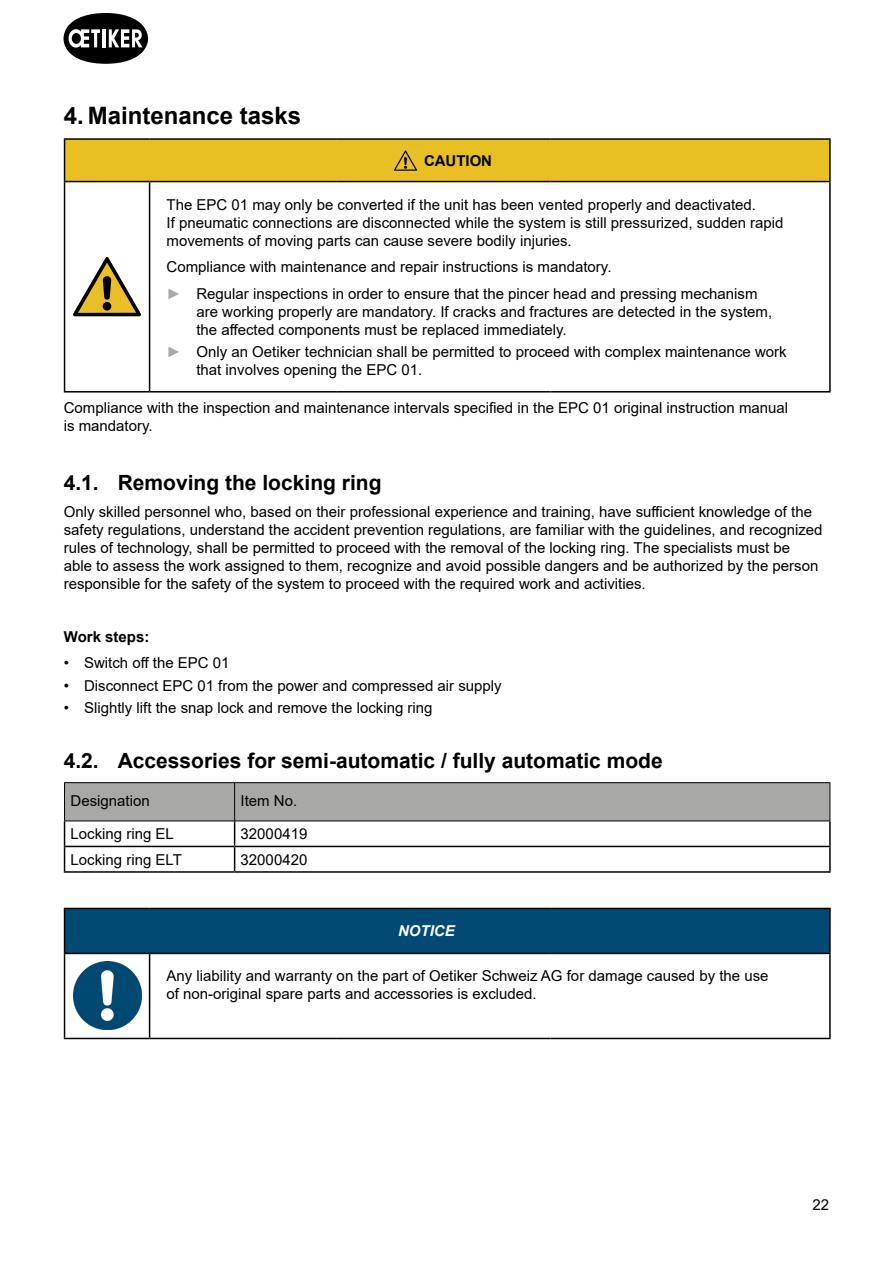
<style>
.page{position:relative;width:893px;height:1263px;background:#fff}
.page>*{position:absolute;margin:0;border:0;box-sizing:border-box;transform-origin:0 0}
.t1{font:700 24px "Arial";color:#000}
.t2{font:700 21px "Arial";color:#000}
.t3{font:15px/18px "Arial";color:#000}
.t4{font:700 15px "Arial";letter-spacing:-.005em;color:#000}
.t5{font:italic 700 15px "Arial";color:#fff}
.s1{color:#a8a8a7}
</style>
<div class="page">
<svg style="left:64px;top:13px;width:84px;height:51px"></svg>
<div style="left:65px;top:140px;width:764px;height:41px;background:#e7bf23"></div>
<hr style="left:64px;top:138px;width:86px;height:2px;background:#000">
<hr style="left:64px;top:140px;width:1px;height:41px;background:#000">
<hr style="left:150px;top:138px;width:186px;height:2px;background:#000">
<hr style="left:336px;top:138px;width:215px;height:2px;background:#000">
<hr style="left:551px;top:138px;width:280px;height:2px;background:#000">
<hr style="left:829px;top:140px;width:2px;height:41px;background:#000">
<hr style="left:64px;top:181px;width:86px;height:1px;background:#000">
<hr style="left:64px;top:182px;width:1px;height:209px;background:#000">
<hr style="left:150px;top:181px;width:186px;height:1px;background:#000">
<hr style="left:149px;top:182px;width:1px;height:209px;background:#000">
<hr style="left:336px;top:181px;width:215px;height:1px;background:#000">
<hr style="left:551px;top:181px;width:280px;height:1px;background:#000">
<hr style="left:829px;top:182px;width:2px;height:209px;background:#000">
<hr style="left:64px;top:391px;width:86px;height:1px;background:#000">
<hr style="left:150px;top:391px;width:186px;height:1px;background:#000">
<hr style="left:336px;top:391px;width:215px;height:1px;background:#000">
<hr style="left:551px;top:391px;width:280px;height:1px;background:#000">
<img style="left:395px;top:148px;width:29px;height:25px">
<svg style="left:73px;top:257px;width:68px;height:59px"></svg>
<div style="left:103px;top:302px;width:8px;height:9px;background:#000;border-radius:50%"></div>
<hr style="left:829px;top:821px;width:2px;height:25px;background:#000">
<hr style="left:235px;top:846px;width:596px;height:1px;background:#000">
<svg style="left:64px;top:783px;width:766px;height:88px"></svg>
<hr style="left:829px;top:847px;width:2px;height:24px;background:#000">
<hr style="left:64px;top:871px;width:171px;height:2px;background:#000">
<hr style="left:235px;top:871px;width:596px;height:2px;background:#000">
<hr style="left:64px;top:782px;width:171px;height:1px;background:#000">
<hr style="left:64px;top:783px;width:1px;height:37px;background:#000">
<hr style="left:64px;top:820px;width:171px;height:1px;background:#000">
<hr style="left:235px;top:782px;width:595px;height:1px;background:#000">
<hr style="left:234px;top:783px;width:1px;height:37px;background:#000">
<hr style="left:830px;top:783px;width:1px;height:37px;background:#000">
<hr style="left:235px;top:820px;width:595px;height:1px;background:#000">
<div style="left:65px;top:909px;width:764px;height:44px;background:#014a73"></div>
<hr style="left:64px;top:908px;width:86px;height:1px;background:#000">
<hr style="left:64px;top:909px;width:1px;height:44px;background:#000">
<hr style="left:150px;top:908px;width:186px;height:1px;background:#000">
<hr style="left:336px;top:908px;width:215px;height:1px;background:#000">
<hr style="left:551px;top:908px;width:280px;height:1px;background:#000">
<hr style="left:829px;top:909px;width:2px;height:44px;background:#000">
<hr style="left:64px;top:953px;width:86px;height:1px;background:#000">
<hr style="left:64px;top:954px;width:1px;height:84px;background:#000">
<hr style="left:150px;top:953px;width:186px;height:1px;background:#000">
<hr style="left:149px;top:954px;width:1px;height:84px;background:#000">
<hr style="left:336px;top:953px;width:215px;height:1px;background:#000">
<hr style="left:551px;top:953px;width:280px;height:1px;background:#000">
<hr style="left:829px;top:954px;width:2px;height:84px;background:#000">
<hr style="left:64px;top:1038px;width:86px;height:1px;background:#000">
<hr style="left:150px;top:1038px;width:186px;height:1px;background:#000">
<hr style="left:336px;top:1038px;width:215px;height:1px;background:#000">
<hr style="left:551px;top:1038px;width:280px;height:1px;background:#000">
<img style="left:73px;top:962px;width:68px;height:68px">
<h1 class="t1" style="left:64px;top:98px;width:239px">4. Maintenance tasks</h1>
<p class="t4" style="left:424px;top:150px;width:70px">CAUTION</p>
<p class="t3" style="left:167px;top:195px;width:618px">The EPC 01 may only be converted if the unit has been vented properly and deactivated.<br>If pneumatic connections are disconnected while the system is still pressurized, sudden rapid movements of moving parts can cause severe bodily injuries.</p>
<p class="t3" style="left:167px;top:253px;width:592px;line-height:26.5px">Compliance with maintenance and repair instructions is mandatory.<br><span class="s1">►</span> Regular inspections in order to ensure that the pincer head and pressing mechanism</p>
<p class="t3" style="left:196px;top:302px;width:577px">are working properly are mandatory. If cracks and fractures are detected in the system, the affected components must be replaced immediately.</p>
<p class="t3" style="left:196px;top:342px;width:592px;text-indent:-30px"><span class="s1">►</span> Only an Oetiker technician shall be permitted to proceed with complex maintenance work that involves opening the EPC 01.</p>
<p class="t3" style="left:64px;top:399px;width:726px">Compliance with the inspection and maintenance intervals specified in the EPC 01 original instruction manual is mandatory.</p>
<h2 class="t2" style="left:64px;top:468px;width:319px">4.1. Removing the locking ring</h2>
<p class="t3" style="left:64px;top:502px;width:760px">Only skilled personnel who, based on their professional experience and training, have sufficient knowledge of the safety regulations, understand the accident prevention regulations, are familiar with the guidelines, and recognized rules of technology, shall be permitted to proceed with the removal of the locking ring. The specialists must be<br>able to assess the work assigned to them, recognize and avoid possible dangers and be authorized by the person responsible for the safety of the system to proceed with the required work and activities.</p>
<p class="t4" style="left:64px;top:626px;width:87px">Work steps:</p>
<p class="t3" style="left:64px;top:654px;width:167px">• Switch off the EPC 01</p>
<p class="t3" style="left:64px;top:676px;width:439px">• Disconnect EPC 01 from the power and compressed air supply</p>
<p class="t3" style="left:64px;top:698px;width:370px">• Slightly lift the snap lock and remove the locking ring</p>
<h2 class="t2" style="left:64px;top:746px;width:600px">4.2. Accessories for semi-automatic / fully automatic mode</h2>
<p class="t3" style="left:71px;top:792px;width:81px">Designation</p>
<p class="t3" style="left:241px;top:792px;width:58px">Item No.</p>
<p class="t3" style="left:71px;top:825px;width:105px">Locking ring EL</p>
<p class="t3" style="left:241px;top:825px;width:68px">32000419</p>
<p class="t3" style="left:71px;top:850px;width:113px">Locking ring ELT</p>
<p class="t3" style="left:241px;top:850px;width:68px">32000420</p>
<p class="t5" style="left:398px;top:921px;width:58px">NOTICE</p>
<p class="t3" style="left:167px;top:967px;width:603px">Any liability and warranty on the part of Oetiker Schweiz AG for damage caused by the use of non-original spare parts and accessories is excluded.</p>
<p class="t3" style="left:812px;top:1196px;width:18px">22</p>
</div>
